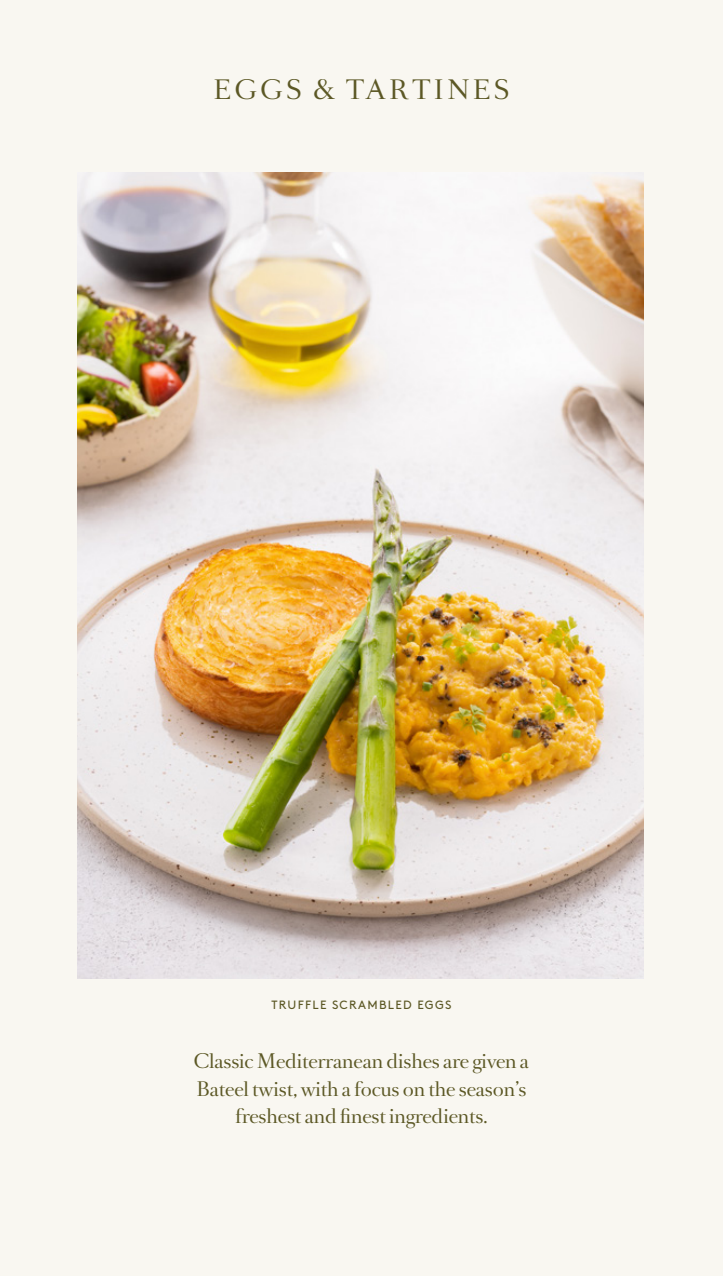
<style>
.page{position:relative;width:723px;height:1276px;background:#f9f7f1}
.page>*{position:absolute;margin:0;border:0;box-sizing:border-box;transform-origin:0 0}
.t1{font:24px "Romain Headline";letter-spacing:.15em;color:#5c5825}
.t2{font:18px/27px "Romain Headline";letter-spacing:-.01em;color:#5c5825;text-align:center}
.t3{font:12px "Brown";letter-spacing:.105em;color:#5c5825}
</style>
<div class="page">
<img style="left:78px;top:173px;width:565px;height:805px">
<h1 class="t1" style="left:213px;top:73px;width:297px">EGGS &amp; TARTINES</h1>
<p class="t3" style="left:272px;top:995px;width:181px">TRUFFLE SCRAMBLED EGGS</p>
<p class="t2" style="left:194px;top:1048px;width:337px">Classic Mediterranean dishes are given a<br>Bateel twist, with a focus on the season’s freshest and finest ingredients.</p>
</div>
